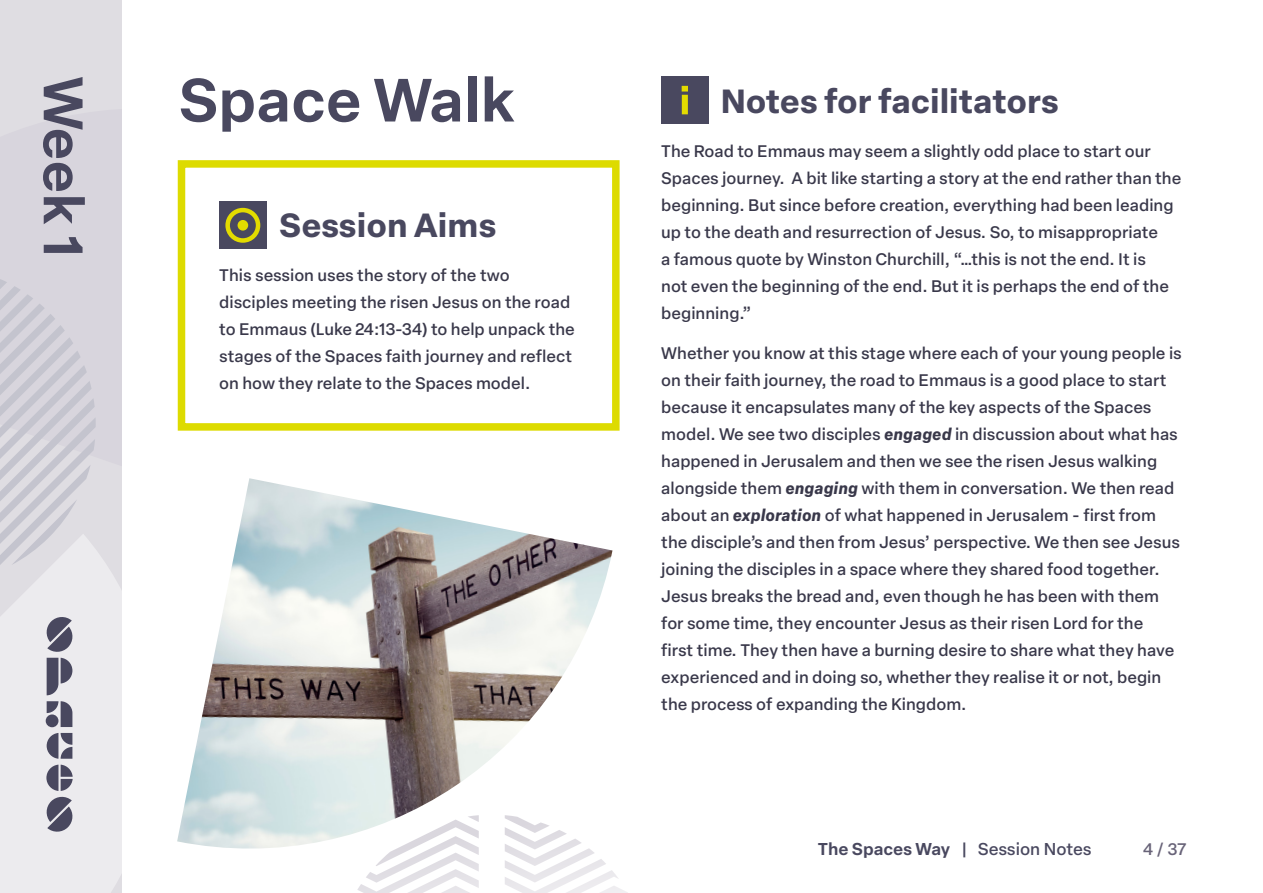
<style>
.page{position:relative;width:1263px;height:893px;background:#fff}
.page>*{position:absolute;margin:0;border:0;box-sizing:border-box;transform-origin:0 0}
.t1{font:600 60px "Elza Text";color:#49485f}
.t2{font:600 54.75px "Elza Text";color:#49485f}
.t3{font:700 33px "Elza Text";color:#49485f}
.t4{font:500 16.95px "Elza Text";letter-spacing:-.005em;color:#49485f}
.t5{font:500 16.5px/27px "Elza Text";color:#39384a}
.t6{font:500 16.5px "Elza Text";color:#686378}
.s1{font-weight:700;font-style:italic}
.s2{font-weight:600}
</style>
<div class="page">
<div style="left:0;top:0;width:157px;height:893px;background:#d8d5dd"></div>
<div style="left:0;top:534px;width:123px;height:359px;background:#ecebee"></div>
<div style="left:123px;top:0;width:1140px;height:893px;background:#fff"></div>
<svg style="left:0;top:279px;width:96px;height:304px"></svg>
<svg style="left:357px;top:861px;width:122px;height:32px"></svg>
<svg style="left:505px;top:861px;width:123px;height:32px"></svg>
<svg style="left:47px;top:701px;width:25px;height:26px"></svg>
<svg style="left:47px;top:733px;width:25px;height:26px"></svg>
<svg style="left:45px;top:615px;width:29px;height:80px"></svg>
<svg style="left:45px;top:765px;width:29px;height:68px"></svg>
<div style="left:219px;top:202px;width:47px;height:47px;background:#49485f"></div>
<div style="left:225px;top:208px;width:35px;height:35px;border:4px solid #e3db00;border-radius:50%"></div>
<div style="left:238px;top:220px;width:10px;height:11px;background:#e3db00;border-radius:50%"></div>
<div style="left:178px;top:160px;width:442px;height:271px;border:8px solid #dddb00"></div>
<div style="left:661px;top:77px;width:47px;height:47px;background:#49485f"></div>
<svg style="left:682px;top:86px;width:6px;height:28px"></svg>
<img style="left:177px;top:478px;width:435px;height:383px">
<p class="t2" style="left:106px;top:77px;width:182px;rotate:90deg">Week 1</p>
<p class="t1" style="left:179px;top:53px;width:338px">Space Walk</p>
<p class="t3" style="left:279px;top:200px;width:219px">Session Aims</p>
<p class="t5" style="left:219px;top:261px;width:357px">This session uses the story of the two disciples meeting the risen Jesus on the road to Emmaus (Luke 24:13-34) to help unpack the stages of the Spaces faith journey and reflect on how they relate to the Spaces model.</p>
<p class="t3" style="left:721px;top:76px;width:340px">Notes for facilitators</p>
<p class="t5" style="left:661px;top:137px;width:522px">The Road to Emmaus may seem a slightly odd place to start our Spaces journey. A bit like starting a story at the end rather than the beginning. But since before creation, everything had been leading up to the death and resurrection of Jesus. So, to misappropriate<br>a famous quote by Winston Churchill, “…this is not the end. It is<br>not even the beginning of the end. But it is perhaps the end of the beginning.”</p>
<p class="t5" style="left:661px;top:339px;width:522px">Whether you know at this stage where each of your young people is on their faith journey, the road to Emmaus is a good place to start because it encapsulates many of the key aspects of the Spaces model. We see two disciples <span class="s1">engaged</span> in discussion about what has happened in Jerusalem and then we see the risen Jesus walking alongside them <span class="s1">engaging</span> with them in conversation. We then read about an <span class="s1">exploration</span> of what happened in Jerusalem - first from the disciple’s and then from Jesus’ perspective. We then see Jesus joining the disciples in a space where they shared food together.<br>Jesus breaks the bread and, even though he has been with them for some time, they encounter Jesus as their risen Lord for the<br>first time. They then have a burning desire to share what they have experienced and in doing so, whether they realise it or not, begin the process of expanding the Kingdom.</p>
<p class="t4" style="left:818px;top:836px;width:275px"><span class="s2">The Spaces Way</span> | Session Notes</p>
<p class="t6" style="left:1143px;top:836px;width:45px">4 / 37</p>
</div>
